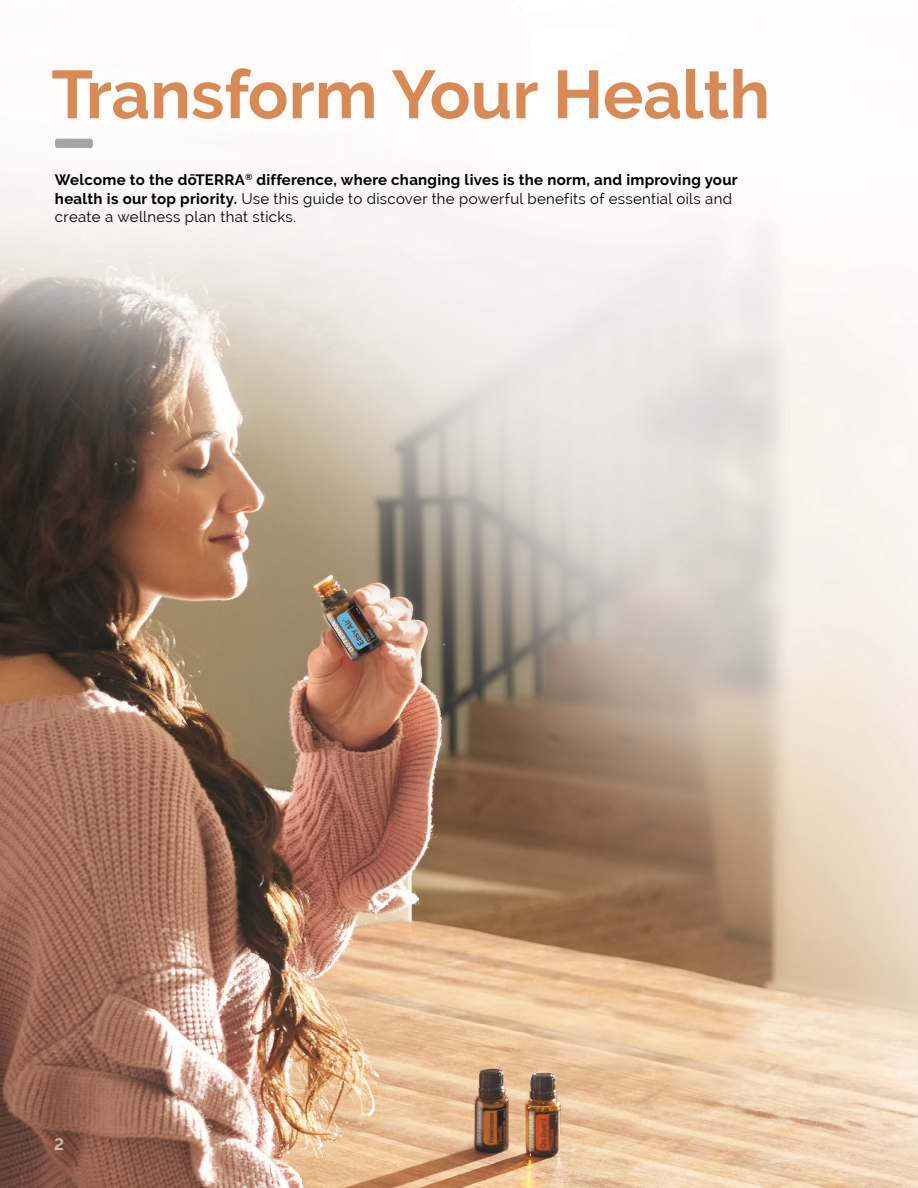
<style>
.page{position:relative;width:918px;height:1188px;background:#fff}
.page>*{position:absolute;margin:0;border:0;box-sizing:border-box;transform-origin:0 0}
.t1{font:700 67.5px "Raleway";color:#d78a56}
.t2{font:700 16.5px "Raleway";color:#fff}
.t3{font:700 15px/18.8px "Raleway";letter-spacing:.02em;color:#000}
.s1{font-weight:400}
</style>
<div class="page">
<img style="left:0;top:138px;width:918px;height:1050px">
<svg style="left:55px;top:139px;width:38px;height:9px"></svg>
<h1 class="t1" style="left:51px;top:56px;width:720px">Transform Your Health</h1>
<p class="t3" style="left:55px;top:170px;width:684px">Welcome to the dōTERRA<sup>®</sup> difference, where changing lives is the norm, and improving your health is our top priority. <span class="s1">Use this guide to discover the powerful benefits of essential oils and create a wellness plan that sticks.</span></p>
<p class="t2" style="left:54px;top:1134px;width:12px">2</p>
</div>
